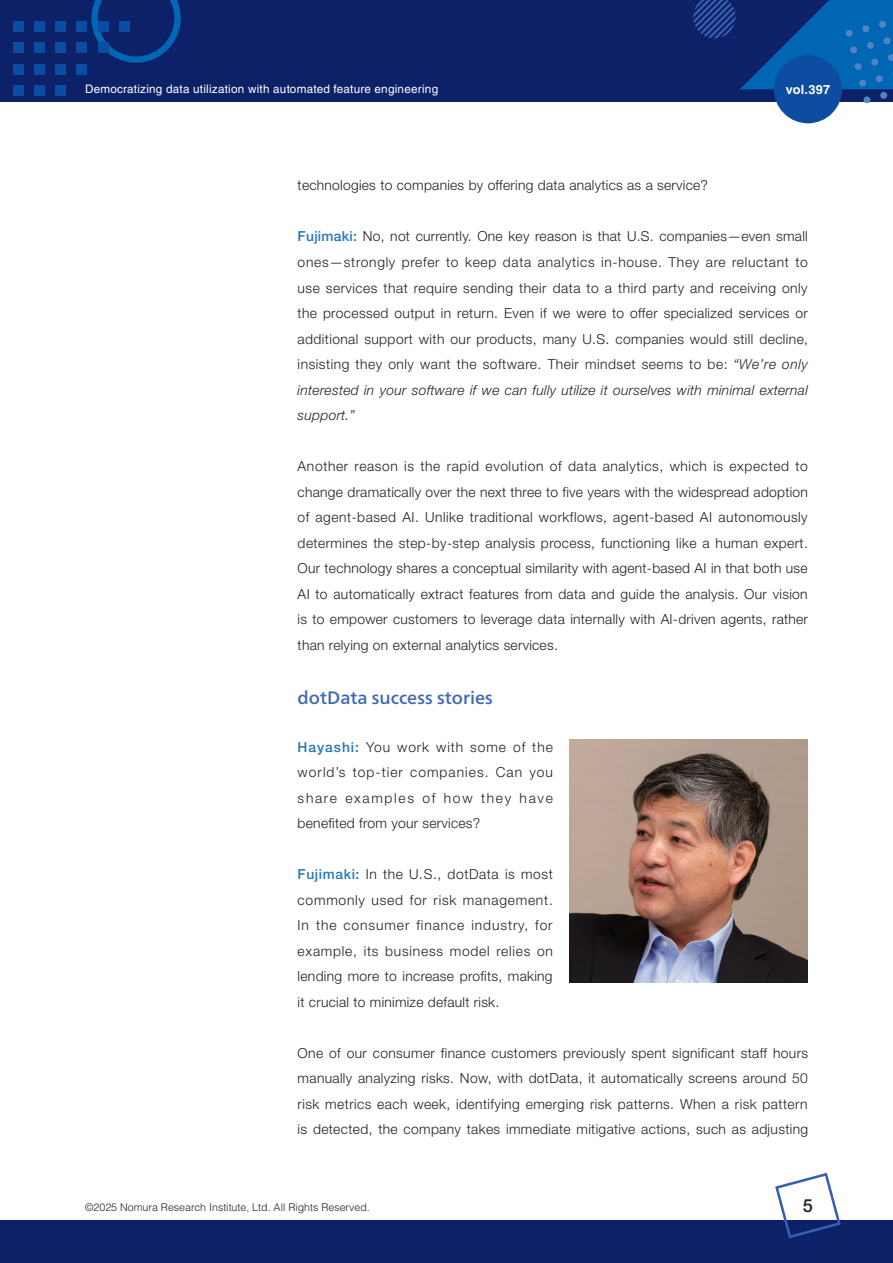
<style>
.page{position:relative;width:893px;height:1263px;background:#fff}
.page>*{position:absolute;margin:0;border:0;box-sizing:border-box;transform-origin:0 0}
.t1{font:500 18px "Frutiger Neue LT Pro";color:#406ab4}
.t2{font:500 18px "Helvetica Neue";color:#231f20}
.t3{font:300 13.8px/25.5px "Helvetica Neue";letter-spacing:.02em;color:#231f20;text-align:justify}
.t4{font:700 12.75px "Helvetica LT Std";letter-spacing:.02em;color:#fff}
.t5{font:11.7px "Helvetica LT Std";letter-spacing:.02em;color:#fff}
.t6{font:300 10.65px "Helvetica LT Std";color:#231f20}
.s1{font-weight:500;color:#2378b5}
.s2{font-style:italic}
</style>
<div class="page">
<img style="left:570px;top:740px;width:238px;height:242px">
<div style="left:0;top:0;width:893px;height:102px;background:#0d2169"></div>
<svg style="left:91px;top:0;width:90px;height:63px"></svg>
<svg style="left:693px;top:0;width:200px;height:102px"></svg>
<div style="left:13px;top:21px;width:10px;height:11px;background:#0d4da1"></div>
<div style="left:34px;top:21px;width:11px;height:11px;background:#0d4da1"></div>
<div style="left:55px;top:21px;width:11px;height:11px;background:#0d4da1"></div>
<div style="left:77px;top:21px;width:10px;height:11px;background:#0d4da1"></div>
<div style="left:98px;top:21px;width:10px;height:11px;background:#0d4da1"></div>
<div style="left:119px;top:21px;width:11px;height:11px;background:#0d4da1"></div>
<div style="left:13px;top:43px;width:10px;height:10px;background:#0d4da1"></div>
<div style="left:34px;top:43px;width:11px;height:10px;background:#0d4da1"></div>
<div style="left:55px;top:43px;width:11px;height:10px;background:#0d4da1"></div>
<div style="left:77px;top:43px;width:10px;height:10px;background:#0d4da1"></div>
<div style="left:98px;top:43px;width:10px;height:10px;background:#0d4da1"></div>
<div style="left:13px;top:64px;width:10px;height:10px;background:#0d4da1"></div>
<div style="left:34px;top:64px;width:11px;height:10px;background:#0d4da1"></div>
<div style="left:55px;top:64px;width:11px;height:10px;background:#0d4da1"></div>
<div style="left:77px;top:64px;width:10px;height:10px;background:#0d4da1"></div>
<div style="left:13px;top:85px;width:10px;height:11px;background:#0d4da1"></div>
<div style="left:34px;top:85px;width:11px;height:11px;background:#0d4da1"></div>
<div style="left:55px;top:85px;width:11px;height:11px;background:#0d4da1"></div>
<div style="left:0;top:1220px;width:893px;height:43px;background:#0d2169"></div>
<svg style="left:775px;top:1172px;width:66px;height:67px"></svg>
<div style="left:774px;top:55px;width:68px;height:68px;background:#0d4da1;border-radius:50%"></div>
<p class="t5" style="left:85px;top:82px;width:355px">Democratizing data utilization with automated feature engineering</p>
<p class="t4" style="left:786px;top:81px;width:46px">vol.397</p>
<p class="t3" style="left:298px;top:172px;width:412px">technologies to companies by offering data analytics as a service?</p>
<p class="t3" style="left:298px;top:223px;width:512px"><span class="s1">Fujimaki:</span> No, not currently. One key reason is that U.S. companies—even small ones—strongly prefer to keep data analytics in-house. They are reluctant to use services that require sending their data to a third party and receiving only the processed output in return. Even if we were to offer specialized services or additional support with our products, many U.S. companies would still decline, insisting they only want the software. Their mindset seems to be: <span class="s2">“We’re only interested in your software if we can fully utilize it ourselves with minimal external support.”</span></p>
<p class="t3" style="left:298px;top:453px;width:512px">Another reason is the rapid evolution of data analytics, which is expected to change dramatically over the next three to five years with the widespread adoption of agent-based AI. Unlike traditional workflows, agent-based AI autonomously determines the step-by-step analysis process, functioning like a human expert.<br>Our technology shares a conceptual similarity with agent-based AI in that both use AI to automatically extract features from data and guide the analysis. Our vision is to empower customers to leverage data internally with AI-driven agents, rather than relying on external analytics services.</p>
<h1 class="t1" style="left:298px;top:687px;width:197px">dotData success stories</h1>
<p class="t3" style="left:298px;top:734px;width:257px"><span class="s1">Hayashi:</span> You work with some of the world’s top-tier companies. Can you share examples of how they have benefited from your services?</p>
<p class="t3" style="left:298px;top:861px;width:257px"><span class="s1">Fujimaki:</span> In the U.S., dotData is most commonly used for risk management.<br>In the consumer finance industry, for example, its business model relies on lending more to increase profits, making it crucial to minimize default risk.</p>
<p class="t3" style="left:298px;top:1040px;width:512px">One of our consumer finance customers previously spent significant staff hours manually analyzing risks. Now, with dotData, it automatically screens around 50 risk metrics each week, identifying emerging risk patterns. When a risk pattern is detected, the company takes immediate mitigative actions, such as adjusting</p>
<p class="t6" style="left:85px;top:1201px;width:286px">©2025 Nomura Research Institute, Ltd. All Rights Reserved.</p>
<h1 class="t2" style="left:803px;top:1194px;width:12px">5</h1>
</div>
